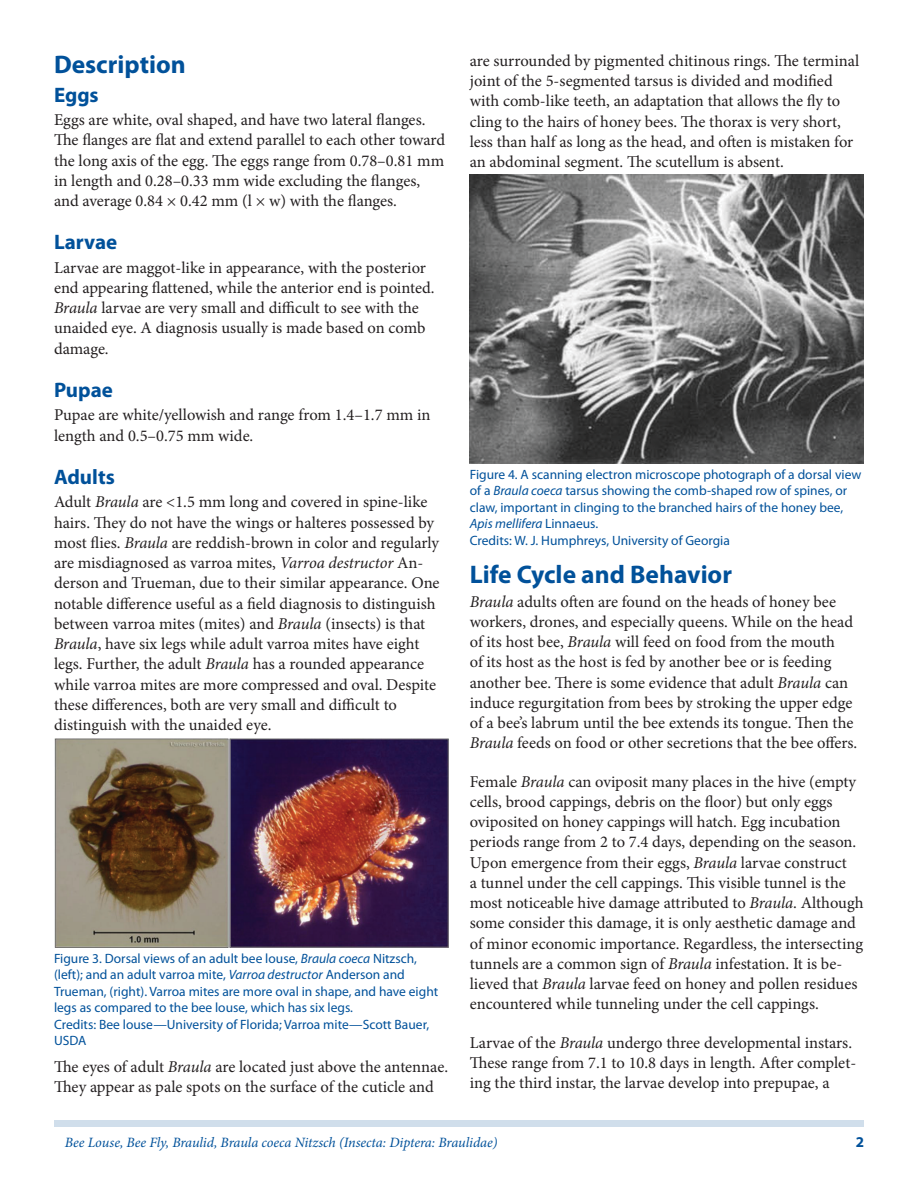
<style>
.page{position:relative;width:918px;height:1188px;background:#fff}
.page>*{position:absolute;margin:0;border:0;box-sizing:border-box;transform-origin:0 0}
.SectionHeading0{font:700 25.5px "Myriad Pro";color:#01519a}
.SectionHeading1{font:700 21px "Myriad Pro";color:#01519a}
.Paragraph{font:16.5px/20.2px "Minion Pro";color:#231f20}
.PageNumber{font:700 15px "Myriad Pro";color:#01519a}
.RunningTitleItalics{font:italic 14.25px "Minion Pro";letter-spacing:-.005em;color:#01519a}
.FigureCaption{font:13.5px/16.5px "Myriad Pro";color:#01519a}
.s1{font-style:italic}
</style>
<div class="page">
<div style="left:54px;top:1120px;width:810px;height:7px;background:#d0deeb"></div>
<img style="left:54px;top:739px;width:394px;height:208px">
<img style="left:470px;top:175px;width:394px;height:288px">
<p class="SectionHeading0" style="left:54px;top:48px;width:133px">Description</p>
<p class="SectionHeading1" style="left:54px;top:81px;width:46px">Eggs</p>
<p class="Paragraph" style="left:54px;top:110px;width:393px">Eggs are white, oval shaped, and have two lateral flanges.<br>The flanges are flat and extend parallel to each other toward the long axis of the egg. The eggs range from 0.78–0.81 mm in length and 0.28–0.33 mm wide excluding the flanges, and average 0.84 × 0.42 mm (l × w) with the flanges.</p>
<p class="SectionHeading1" style="left:54px;top:228px;width:65px">Larvae</p>
<p class="Paragraph" style="left:54px;top:257px;width:382px">Larvae are maggot-like in appearance, with the posterior end appearing flattened, while the anterior end is pointed.<br><span class="s1">Braula</span> larvae are very small and difficult to see with the unaided eye. A diagnosis usually is made based on comb damage.</p>
<p class="SectionHeading1" style="left:54px;top:376px;width:60px">Pupae</p>
<p class="Paragraph" style="left:54px;top:405px;width:378px">Pupae are white/yellowish and range from 1.4–1.7 mm in length and 0.5–0.75 mm wide.</p>
<p class="SectionHeading1" style="left:54px;top:463px;width:62px">Adults</p>
<p class="Paragraph" style="left:54px;top:492px;width:387px">Adult <span class="s1">Braula</span> are &lt;1.5 mm long and covered in spine-like hairs. They do not have the wings or halteres possessed by most flies. <span class="s1">Braula</span> are reddish-brown in color and regularly are misdiagnosed as varroa mites, <span class="s1">Varroa destructor</span> An&shy;derson and Trueman, due to their similar appearance. One notable difference useful as a field diagnosis to distinguish between varroa mites (mites) and <span class="s1">Braula</span> (insects) is that <span class="s1">Braula</span>, have six legs while adult varroa mites have eight legs. Further, the adult <span class="s1">Braula</span> has a rounded appearance while varroa mites are more compressed and oval. Despite these differences, both are very small and difficult to distinguish with the unaided eye.</p>
<p class="FigureCaption" style="left:54px;top:950px;width:386px">Figure 3. Dorsal views of an adult bee louse, <span class="s1">Braula coeca</span> Nitzsch, (left); and an adult varroa mite, <span class="s1">Varroa destructor</span> Anderson and Trueman, (right). Varroa mites are more oval in shape, and have eight legs as compared to the bee louse, which has six legs.</p>
<p class="FigureCaption" style="left:54px;top:1016px;width:377px">Credits: Bee louse—University of Florida; Varroa mite—Scott Bauer,<br>USDA</p>
<p class="Paragraph" style="left:54px;top:1057px;width:396px">The eyes of adult <span class="s1">Braula</span> are located just above the antennae.<br>They appear as pale spots on the surface of the cuticle and</p>
<p class="Paragraph" style="left:470px;top:51px;width:391px">are surrounded by pigmented chitinous rings. The terminal joint of the 5-segmented tarsus is divided and modified with comb-like teeth, an adaptation that allows the fly to cling to the hairs of honey bees. The thorax is very short, less than half as long as the head, and often is mistaken for an abdominal segment. The scutellum is absent.</p>
<p class="FigureCaption" style="left:470px;top:466px;width:393px">Figure 4. A scanning electron microscope photograph of a dorsal view of a <span class="s1">Braula coeca</span> tarsus showing the comb-shaped row of spines, or claw, important in clinging to the branched hairs of the honey bee, <span class="s1">Apis mellifera</span> Linnaeus.</p>
<p class="FigureCaption" style="left:470px;top:532px;width:262px">Credits: W. J. Humphreys, University of Georgia</p>
<p class="SectionHeading0" style="left:470px;top:558px;width:264px">Life Cycle and Behavior</p>
<p class="Paragraph" style="left:470px;top:591px;width:389px"><span class="s1">Braula</span> adults often are found on the heads of honey bee workers, drones, and especially queens. While on the head of its host bee, <span class="s1">Braula</span> will feed on food from the mouth<br>of its host as the host is fed by another bee or is feeding another bee. There is some evidence that adult <span class="s1">Braula</span> can induce regurgitation from bees by stroking the upper edge of a bee’s labrum until the bee extends its tongue. Then the <span class="s1">Braula</span> feeds on food or other secretions that the bee offers.</p>
<p class="Paragraph" style="left:470px;top:771px;width:395px">Female <span class="s1">Braula</span> can oviposit many places in the hive (empty cells, brood cappings, debris on the floor) but only eggs oviposited on honey cappings will hatch. Egg incubation periods range from 2 to 7.4 days, depending on the season.<br>Upon emergence from their eggs, <span class="s1">Braula</span> larvae construct<br>a tunnel under the cell cappings. This visible tunnel is the most noticeable hive damage attributed to <span class="s1">Braula</span>. Although some consider this damage, it is only aesthetic damage and of minor economic importance. Regardless, the intersecting tunnels are a common sign of <span class="s1">Braula</span> infestation. It is be&shy;lieved that <span class="s1">Braula</span> larvae feed on honey and pollen residues encountered while tunneling under the cell cappings.</p>
<p class="Paragraph" style="left:470px;top:1032px;width:388px">Larvae of the <span class="s1">Braula</span> undergo three developmental instars.<br>These range from 7.1 to 10.8 days in length. After complet&shy;ing the third instar, the larvae develop into prepupae, a</p>
<p class="RunningTitleItalics" style="left:65px;top:1133px;width:434px">Bee Louse, Bee Fly, Braulid, Braula coeca Nitzsch (Insecta: Diptera: Braulidae)</p>
<p class="PageNumber" style="left:856px;top:1133px;width:10px">2</p>
</div>
